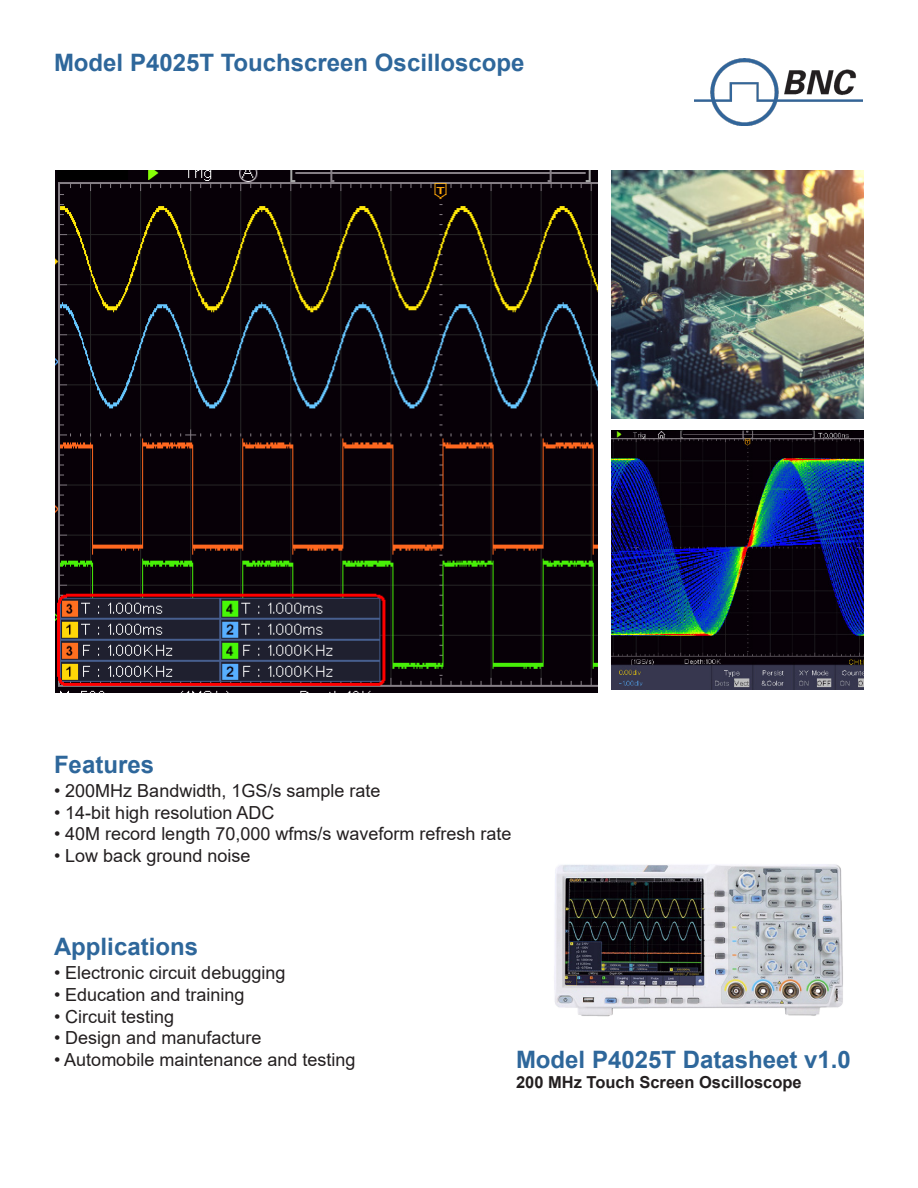
<style>
.page{position:relative;width:918px;height:1188px;background:#fff}
.page>*{position:absolute;margin:0;border:0;box-sizing:border-box;transform-origin:0 0}
.t1{font:700 24px "Arial";color:#2e679b}
.t2{font:18px "Arial";color:#231f20}
.t3{font:700 16.5px "Arial";color:#231f20}
</style>
<div class="page">
<img style="left:694px;top:58px;width:168px;height:68px">
<img style="left:611px;top:170px;width:253px;height:248px">
<img style="left:56px;top:170px;width:541px;height:523px">
<img style="left:611px;top:430px;width:253px;height:260px">
<img style="left:554px;top:864px;width:289px;height:153px">
<p class="t1" style="left:54px;top:46px;width:472px">Model P4025T Touchscreen Oscilloscope</p>
<p class="t1" style="left:54px;top:747px;width:102px">Features</p>
<p class="t2" style="left:54px;top:778px;width:328px">• 200MHz Bandwidth, 1GS/s sample rate</p>
<p class="t2" style="left:54px;top:800px;width:222px">• 14-bit high resolution ADC</p>
<p class="t2" style="left:54px;top:822px;width:459px">• 40M record length 70,000 wfms/s waveform refresh rate</p>
<p class="t2" style="left:54px;top:843px;width:198px">• Low back ground noise</p>
<p class="t1" style="left:54px;top:929px;width:146px">Applications</p>
<p class="t2" style="left:54px;top:961px;width:233px">• Electronic circuit debugging</p>
<p class="t2" style="left:54px;top:982px;width:192px">• Education and training</p>
<p class="t2" style="left:54px;top:1004px;width:122px">• Circuit testing</p>
<p class="t2" style="left:54px;top:1025px;width:209px">• Design and manufacture</p>
<p class="t2" style="left:54px;top:1047px;width:303px">• Automobile maintenance and testing</p>
<p class="t1" style="left:516px;top:1043px;width:336px">Model P4025T Datasheet v1.0</p>
<p class="t3" style="left:516px;top:1071px;width:287px">200 MHz Touch Screen Oscilloscope</p>
</div>
